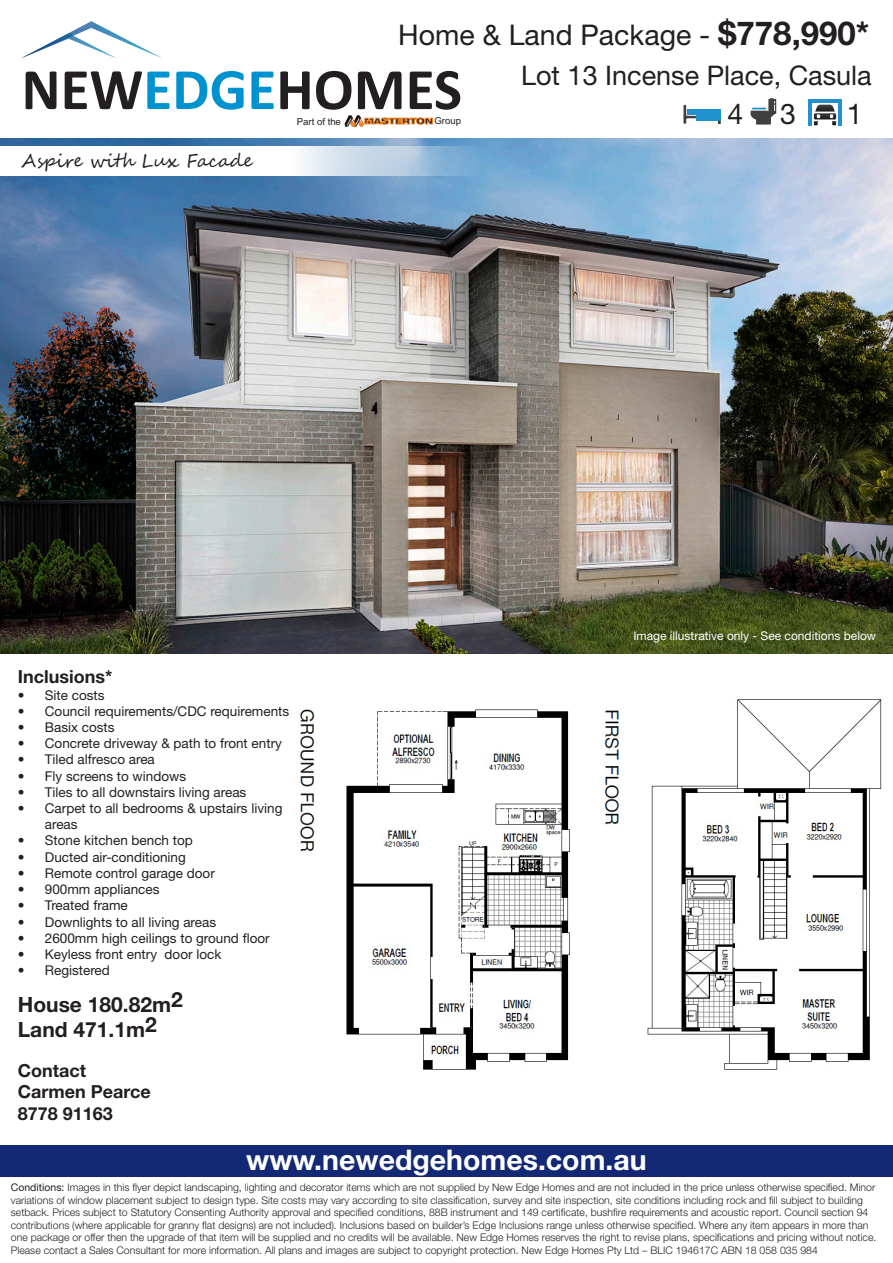
<style>
.page{position:relative;width:893px;height:1263px;background:#fff}
.page>*{position:absolute;margin:0;border:0;box-sizing:border-box;transform-origin:0 0}
.t1{font:28.5px "Helvetica Neue LT Std";color:#231f20}
.t2{font:700 28.5px "Helvetica Neue LT Std";color:#fff}
.t3{font:27px "Helvetica Neue LT Std";color:#231f20}
.t4{font:700 21px "Helvetica Neue LT Std";color:#231f20}
.t5{font:700 18px "Helvetica Neue LT Std";color:#231f20}
.t6{font:18px "Segoe Script";color:#231f20}
.t7{font:13.5px/16.2px "Helvetica Neue LT Std";color:#231f20}
.t8{font:12px "Helvetica Neue LT Std";color:#fff}
.t9{font:300 10.5px/12.6px "Helvetica Neue LT Std";color:#231f20}
.t10{font:9.6px "Arial";color:#231f20}
.s1{font-weight:700;font-size:33px}
.s2{font-weight:400}
</style>
<div class="page">
<img style="left:0;top:138px;width:893px;height:516px">
<svg style="left:0;top:147px;width:596px;height:29px"></svg>
<svg style="left:26px;top:71px;width:30px;height:38px"></svg>
<svg style="left:65px;top:71px;width:105px;height:38px"></svg>
<svg style="left:176px;top:71px;width:68px;height:39px"></svg>
<svg style="left:251px;top:72px;width:23px;height:37px"></svg>
<svg style="left:280px;top:71px;width:30px;height:38px"></svg>
<svg style="left:316px;top:71px;width:144px;height:57px"></svg>
<svg style="left:21px;top:21px;width:141px;height:37px"></svg>
<div style="left:697px;top:109px;width:24px;height:11px;background:#2192cd"></div>
<img style="left:683px;top:105px;width:13px;height:19px">
<div style="left:687px;top:109px;width:9px;height:5px;background:#2192cd"></div>
<svg style="left:750px;top:98px;width:26px;height:27px"></svg>
<hr style="left:809px;top:99px;width:3px;height:27px;background:#2192cd">
<hr style="left:809px;top:99px;width:32px;height:3px;background:#2192cd">
<hr style="left:838px;top:99px;width:3px;height:27px;background:#2192cd">
<img style="left:815px;top:105px;width:20px;height:7px">
<svg style="left:814px;top:113px;width:22px;height:13px"></svg>
<img style="left:299px;top:699px;width:583px;height:371px">
<div style="left:0;top:1145px;width:893px;height:32px;background:#142975"></div>
<p class="t1" style="left:398px;top:18px;width:472px">Home &amp; Land Package - <span class="s1">$778,990*</span></p>
<p class="t6" style="left:21px;top:146px;width:233px">Aspire with Lux Facade</p>
<p class="t10" style="left:297px;top:115px;width:46px">Part of the</p>
<p class="t10" style="left:434px;top:114px;width:28px">Group</p>
<p class="t3" style="left:521px;top:59px;width:352px">Lot 13 Incense Place, Casula</p>
<p class="t1" style="left:727px;top:96px;width:17px">4</p>
<p class="t1" style="left:780px;top:96px;width:17px">3</p>
<p class="t1" style="left:847px;top:96px;width:17px">1</p>
<p class="t5" style="left:18px;top:666px;width:96px">Inclusions*</p>
<p class="t7" style="left:18px;top:687px;width:88px">• Site costs</p>
<p class="t7" style="left:18px;top:703px;width:273px">• Council requirements/CDC requirements</p>
<p class="t7" style="left:18px;top:719px;width:98px">• Basix costs</p>
<p class="t7" style="left:18px;top:735px;width:266px">• Concrete driveway &amp; path to front entry</p>
<p class="t7" style="left:18px;top:751px;width:138px">• Tiled alfresco area</p>
<p class="t7" style="left:18px;top:768px;width:170px">• Fly screens to windows</p>
<p class="t7" style="left:18px;top:784px;width:230px">• Tiles to all downstairs living areas</p>
<p class="t7" style="left:45px;top:800px;width:239px;text-indent:-27px">• Carpet to all bedrooms &amp; upstairs living areas</p>
<p class="t7" style="left:18px;top:832px;width:177px">• Stone kitchen bench top</p>
<p class="t7" style="left:18px;top:849px;width:170px">• Ducted air-conditioning</p>
<p class="t7" style="left:18px;top:865px;width:199px">• Remote control garage door</p>
<p class="t7" style="left:18px;top:881px;width:143px">• 900mm appliances</p>
<p class="t7" style="left:18px;top:897px;width:112px">• Treated frame</p>
<p class="t7" style="left:18px;top:913px;width:200px">• Downlights to all living areas</p>
<p class="t7" style="left:18px;top:930px;width:253px">• 2600mm high ceilings to ground floor</p>
<p class="t7" style="left:18px;top:946px;width:205px">• Keyless front entry door lock</p>
<p class="t7" style="left:18px;top:962px;width:94px">• Registered</p>
<p class="t4" style="left:18px;top:991px;width:166px">House 180.82m2</p>
<p class="t4" style="left:18px;top:1016px;width:140px">Land 471.1m2</p>
<p class="t5" style="left:18px;top:1059px;width:70px">Contact</p>
<p class="t5" style="left:18px;top:1081px;width:135px">Carmen Pearce</p>
<p class="t5" style="left:18px;top:1102px;width:97px">8778 91163</p>
<p class="t8" style="left:633px;top:629px;width:244px">Image illustrative only - See conditions below</p>
<p class="t2" style="left:246px;top:1142px;width:402px">www.newedgehomes.com.au</p>
<p class="t9" style="left:11px;top:1181px;width:867px"><span class="s2">Conditions:</span> Images in this flyer depict landscaping, lighting and decorator items which are not supplied by New Edge Homes and are not included in the price unless otherwise specified. Minor variations of window placement subject to design type. Site costs may vary according to site classification, survey and site inspection, site conditions including rock and fill subject to building setback. Prices subject to Statutory Consenting Authority approval and specified conditions, 88B instrument and 149 certificate, bushfire requirements and acoustic report. Council section 94 contributions (where applicable for granny flat designs) are not included). Inclusions based on builder’s Edge Inclusions range unless otherwise specified. Where any item appears in more than one package or offer then the upgrade of that item will be supplied and no credits will be available. New Edge Homes reserves the right to revise plans, specifications and pricing without notice.<br>Please contact a Sales Consultant for more information. All plans and images are subject to copyright protection. New Edge Homes Pty Ltd – BLIC 194617C ABN 18 058 035 984</p>
</div>
